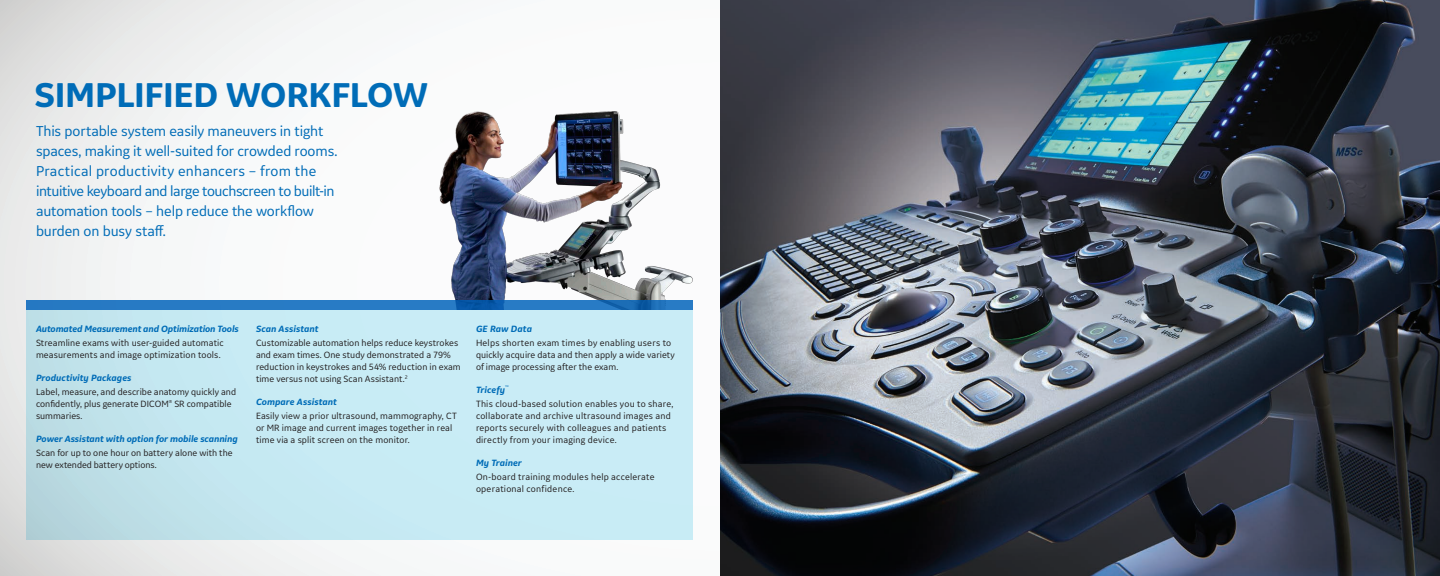
<style>
.page{position:relative;width:1440px;height:576px;background:#fff}
.page>*{position:absolute;margin:0;border:0;box-sizing:border-box;transform-origin:0 0}
.t1{font:700 36px "GE Inspira Sans";letter-spacing:-.01em;color:#006cb7}
.t2{font:15px/20px "GE Inspira Sans";letter-spacing:-.01em;color:#006cb7}
.t3{font:9.5px/12px "GE Inspira Sans";letter-spacing:.01em;color:#231f20}
.t4{font:italic 700 9.5px "GE Inspira Sans";letter-spacing:-.005em;color:#006cb7}
</style>
<div class="page">
<svg style="left:0;top:0;width:381px;height:576px"></svg>
<img style="left:439px;top:111px;width:254px;height:189px">
<img style="left:720px;top:0;width:720px;height:576px">
<div style="left:26px;top:300px;width:667px;height:240px;background:linear-gradient(to right,#bfe1e9,#ccf0fa)"></div>
<svg style="left:26px;top:300px;width:667px;height:10px;background:#2376c0"></svg>
<p class="t1" style="left:34px;top:73px;width:395px">SIMPLIFIED WORKFLOW</p>
<p class="t2" style="left:36px;top:121px;width:303px">This portable system easily maneuvers in tight spaces, making it well-suited for crowded rooms.<br>Practical productivity enhancers – from the intuitive keyboard and large touchscreen to built-in automation tools – help reduce the workflow burden on busy staff.</p>
<p class="t4" style="left:36px;top:323px;width:204px">Automated Measurement and Optimization Tools</p>
<p class="t3" style="left:36px;top:336px;width:189px">Streamline exams with user-guided automatic measurements and image optimization tools.</p>
<p class="t4" style="left:36px;top:372px;width:97px">Productivity Packages</p>
<p class="t3" style="left:36px;top:385px;width:202px">Label, measure, and describe anatomy quickly and confidently, plus generate DICOM<sup>®</sup> SR compatible summaries.</p>
<p class="t4" style="left:36px;top:432px;width:203px">Power Assistant with option for mobile scanning</p>
<p class="t3" style="left:36px;top:446px;width:198px">Scan for up to one hour on battery alone with the new extended battery options.</p>
<p class="t4" style="left:256px;top:323px;width:64px">Scan Assistant</p>
<p class="t3" style="left:256px;top:336px;width:206px">Customizable automation helps reduce keystrokes and exam times. One study demonstrated a 79% reduction in keystrokes and 54% reduction in exam time versus not using Scan Assistant.<sup>2</sup></p>
<p class="t4" style="left:256px;top:396px;width:82px">Compare Assistant</p>
<p class="t3" style="left:256px;top:409px;width:202px">Easily view a prior ultrasound, mammography, CT or MR image and current images together in real time via a split screen on the monitor.</p>
<p class="t4" style="left:476px;top:323px;width:58px">GE Raw Data</p>
<p class="t3" style="left:476px;top:336px;width:200px">Helps shorten exam times by enabling users to quickly acquire data and then apply a wide variety of image processing after the exam.</p>
<p class="t4" style="left:476px;top:384px;width:34px">Tricefy<sup>™</sup></p>
<p class="t3" style="left:476px;top:397px;width:199px">This cloud-based solution enables you to share, collaborate and archive ultrasound images and reports securely with colleagues and patients directly from your imaging device.</p>
<p class="t4" style="left:476px;top:456px;width:47px">My Trainer</p>
<p class="t3" style="left:476px;top:470px;width:180px">On-board training modules help accelerate operational confidence.</p>
</div>
